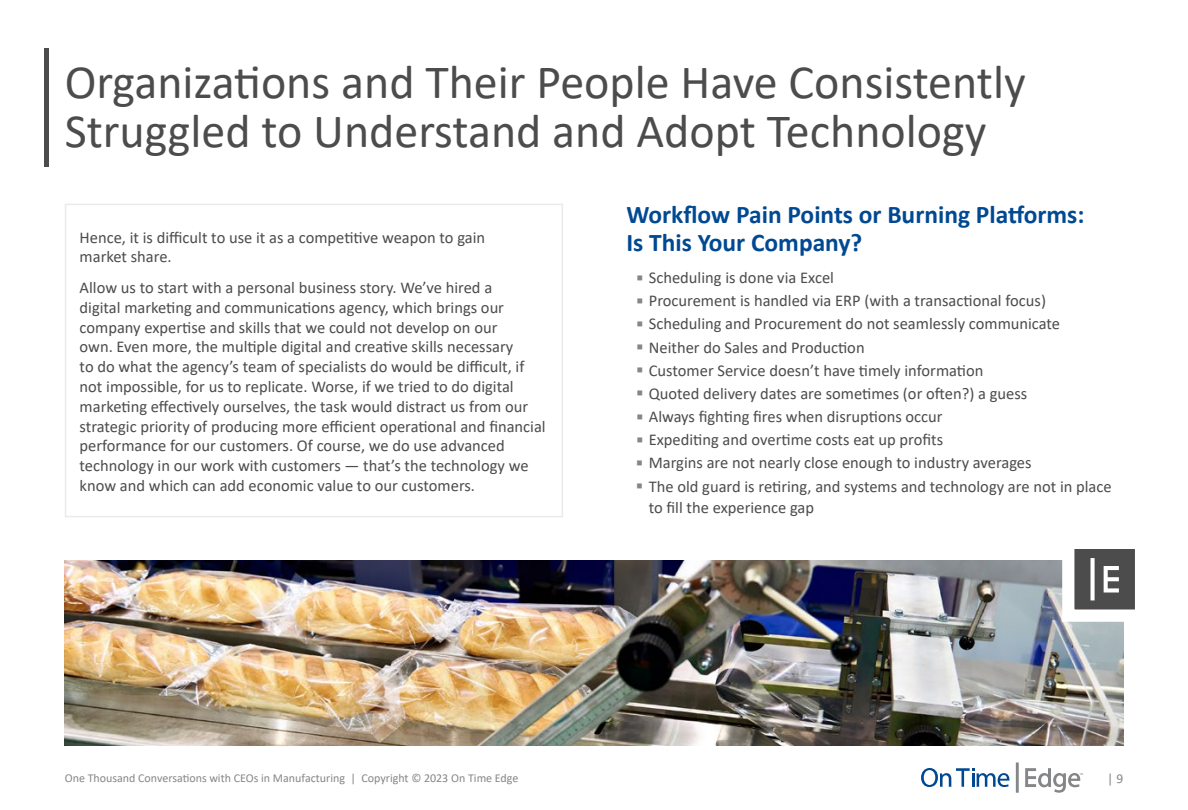
<style>
.page{position:relative;width:1188px;height:810px;background:#fff}
.page>*{position:absolute;margin:0;border:0;box-sizing:border-box;transform-origin:0 0}
.t1{font:48px/49.5px "Calibri";color:#4c4c4d}
.t2{font:700 25.5px/28.5px "Calibri";color:#004992}
.t3{font:16.5px/19.8px "Calibri";color:#4c4c4d}
.t4{font:13.5px "Calibri";color:#858688}
.t5{font:12px "Calibri";color:#858688}
</style>
<div class="page">
<hr style="left:1016px;top:762px;width:3px;height:31px;background:#858688">
<svg style="left:1025px;top:768px;width:58px;height:25px"></svg>
<svg style="left:921px;top:768px;width:88px;height:19px"></svg>
<div style="left:65px;top:204px;width:498px;height:313px;border:2px solid #e9ebe9"></div>
<div style="left:44px;top:48px;width:5px;height:119px;background:#4c4c4d"></div>
<img style="left:65px;top:561px;width:1058px;height:184px">
<svg style="left:1056px;top:549px;width:79px;height:79px"></svg>
<h1 class="t1" style="left:65px;top:56px;width:963px">Organizations and Their People Have Consistently<br>Struggled to Understand and Adopt Technology</h1>
<p class="t3" style="left:80px;top:227px;width:407px">Hence, it is difficult to use it as a competitive weapon to gain market share.</p>
<p class="t3" style="left:80px;top:277px;width:468px">Allow us to start with a personal business story. We’ve hired a<br>digital marketing and communications agency, which brings our company expertise and skills that we could not develop on our<br>own. Even more, the multiple digital and creative skills necessary<br>to do what the agency’s team of specialists do would be difficult, if not impossible, for us to replicate. Worse, if we tried to do digital marketing effectively ourselves, the task would distract us from our strategic priority of producing more efficient operational and financial performance for our customers. Of course, we do use advanced technology in our work with customers — that’s the technology we know and which can add economic value to our customers.</p>
<h2 class="t2" style="left:626px;top:199px;width:460px">Workflow Pain Points or Burning Platforms:<br>Is This Your Company?</h2>
<p class="t3" style="left:649px;top:266px;width:464px;line-height:23.1px">Scheduling is done via Excel<br>Procurement is handled via ERP (with a transactional focus)<br>Scheduling and Procurement do not seamlessly communicate Neither do Sales and Production<br>Customer Service doesn’t have timely information<br>Quoted delivery dates are sometimes (or often?) a guess<br>Always fighting fires when disruptions occur<br>Expediting and overtime costs eat up profits<br>Margins are not nearly close enough to industry averages<br>The old guard is retiring, and systems and technology are not in place</p>
<p class="t3" style="left:649px;top:497px;width:167px">to fill the experience gap</p>
<p class="t5" style="left:65px;top:770px;width:455px">One Thousand Conversations with CEOs in Manufacturing | Copyright © 2023 On Time Edge</p>
<p class="t4" style="left:1107px;top:769px;width:18px">| 9</p>
</div>
